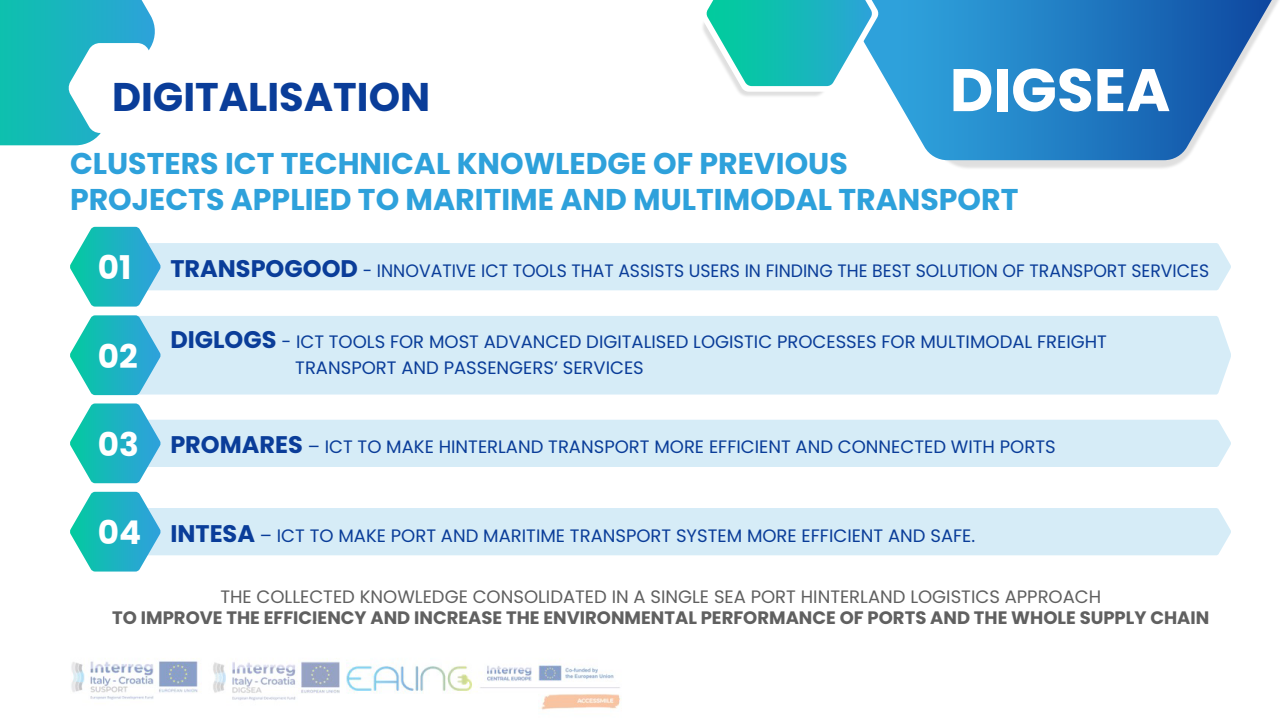
<style>
.page{position:relative;width:1280px;height:720px;background:#fff}
.page>*{position:absolute;margin:0;border:0;box-sizing:border-box;transform-origin:0 0}
.t1{font:700 60px "Poppins";color:#fff}
.t2{font:700 40px "Poppins";color:#0a3d99}
.t3{font:700 32.7px "Poppins";color:#fff}
.t4{font:700 30px/36px "Poppins";color:#2ea1db}
.t5{font:18px "Poppins";color:#0a3d99}
.t6{font:18px "Poppins";color:#0a3d99;scale:.96 1}
.t7{font:700 18px "Poppins";color:#606060}
.t8{font:18px "Poppins";color:#606060}
.s1{font-weight:700;font-size:32.7px;color:#fff}
.s2{font-weight:700;font-size:24px}
</style>
<div class="page">
<svg style="left:894px;top:0;width:378px;height:160px;background:#408ecb"></svg>
<img style="left:739px;top:0;width:155px;height:97px">
<svg style="left:703px;top:0;width:176px;height:92px"></svg>
<div style="left:161px;top:243px;width:1070px;height:47px;background:#d6ecf7"></div>
<svg style="left:70px;top:227px;width:91px;height:80px"></svg>
<div style="left:161px;top:316px;width:1070px;height:79px;background:#d6ecf7"></div>
<svg style="left:70px;top:315px;width:91px;height:80px;background:#4dc3ce"></svg>
<div style="left:161px;top:420px;width:1070px;height:47px;background:#d6ecf7"></div>
<svg style="left:70px;top:403px;width:91px;height:80px"></svg>
<div style="left:161px;top:508px;width:1070px;height:47px;background:#d6ecf7"></div>
<svg style="left:70px;top:492px;width:91px;height:80px"></svg>
<img style="left:71px;top:658px;width:550px;height:52px">
<svg style="left:0;top:0;width:155px;height:145px"></svg>
<h2 class="t2" style="left:112px;top:74px;width:320px">DIGITALISATION</h2>
<h1 class="t1" style="left:950px;top:55px;width:222px">DIGSEA</h1>
<h3 class="t4" style="left:70px;top:146px;width:950px">CLUSTERS ICT TECHNICAL KNOWLEDGE OF PREVIOUS<br>PROJECTS APPLIED TO MARITIME AND MULTIMODAL TRANSPORT</h3>
<p class="t6" style="left:98px;top:260px;width:1159px"><span class="s1">01</span> <span class="s2">TRANSPOGOOD</span> - INNOVATIVE ICT TOOLS THAT ASSISTS USERS IN FINDING THE BEST SOLUTION OF TRANSPORT SERVICES</p>
<h3 class="t3" style="left:98px;top:337px;width:41px">02</h3>
<p class="t5" style="left:170px;top:332px;width:938px"><span class="s2">DIGLOGS</span> - ICT TOOLS FOR MOST ADVANCED DIGITALISED LOGISTIC PROCESSES FOR MULTIMODAL FREIGHT</p>
<p class="t5" style="left:295px;top:358px;width:350px">TRANSPORT AND PASSENGERS’ SERVICES</p>
<p class="t5" style="left:98px;top:437px;width:959px"><span class="s1">03</span> <span class="s2">PROMARES</span> – ICT TO MAKE HINTERLAND TRANSPORT MORE EFFICIENT AND CONNECTED WITH PORTS</p>
<p class="t5" style="left:98px;top:525px;width:879px"><span class="s1">04</span> <span class="s2">INTESA</span> – ICT TO MAKE PORT AND MARITIME TRANSPORT SYSTEM MORE EFFICIENT AND SAFE.</p>
<p class="t8" style="left:220px;top:586px;width:882px">THE COLLECTED KNOWLEDGE CONSOLIDATED IN A SINGLE SEA PORT HINTERLAND LOGISTICS APPROACH</p>
<p class="t7" style="left:112px;top:608px;width:1099px">TO IMPROVE THE EFFICIENCY AND INCREASE THE ENVIRONMENTAL PERFORMANCE OF PORTS AND THE WHOLE SUPPLY CHAIN</p>
</div>
